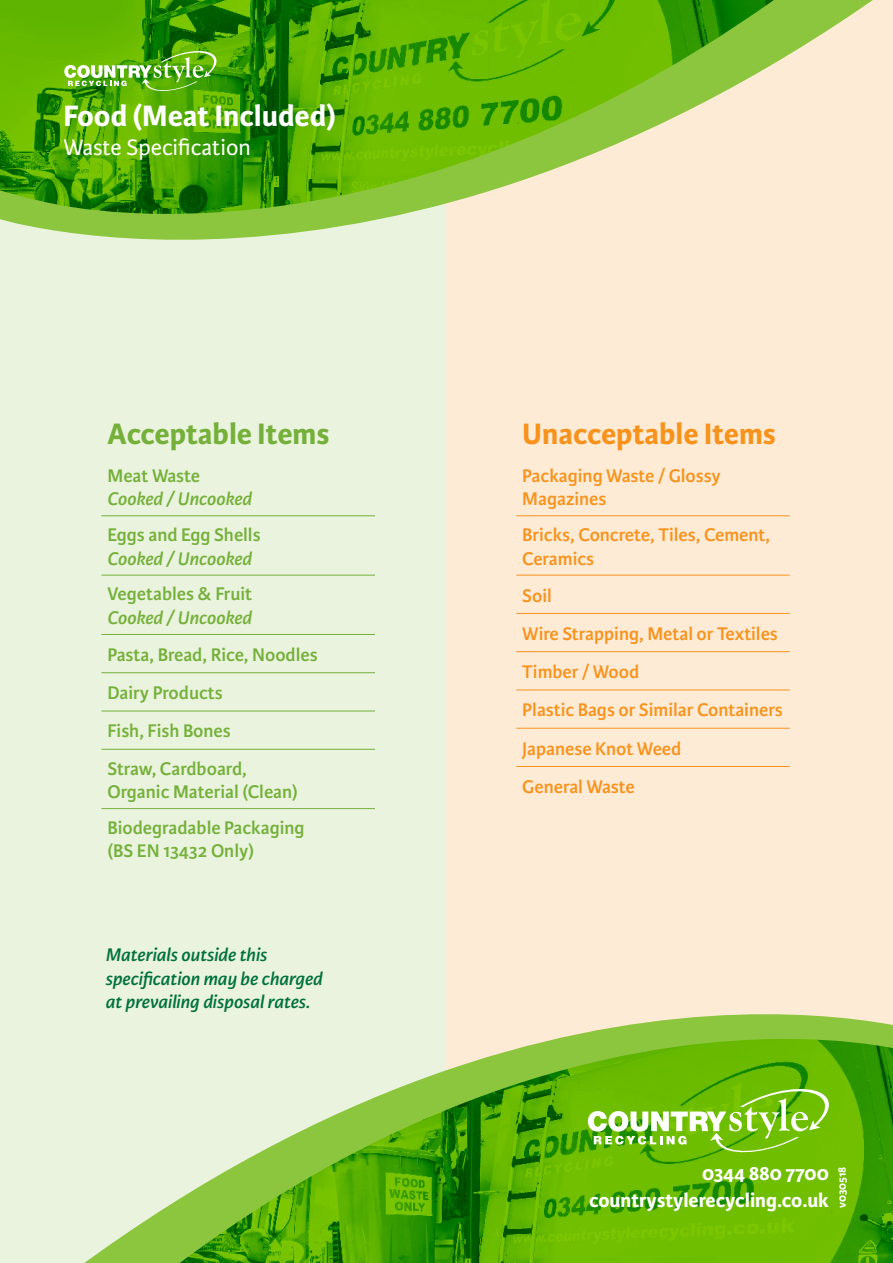
<style>
.page{position:relative;width:893px;height:1263px;background:#fff}
.page>*{position:absolute;margin:0;border:0;box-sizing:border-box;transform-origin:0 0}
.t1{font:700 31.5px "Karmina Sans";color:#fff}
.t2{font:700 31.5px "Karmina Sans";color:#f7931d}
.t3{font:700 31.5px "Karmina Sans";color:#74b03a}
.t4{font:24px "Karmina Sans";color:#fff}
.t5{font:700 21px/26.5px "Karmina Sans";color:#fff;text-align:right}
.t6{font:600 19.5px/38.2px "Karmina Sans";color:#f7931d}
.t7{font:600 19.5px/37.8px "Karmina Sans";color:#74b03a}
.t8{font:italic 600 19.5px/23.4px "Karmina Sans";color:#00713d}
.t9{font:italic 600 19.5px "Karmina Sans";letter-spacing:-.005em;color:#74b03a}
.t10{font:700 12px "Karmina Sans";color:#fff}
</style>
<div class="page">
<div style="left:0;top:0;width:446px;height:1263px;background:#eaf3dd"></div>
<div style="left:446px;top:0;width:447px;height:1263px;background:#feebd6"></div>
<svg style="left:0;top:0;width:873px;height:240px"></svg>
<img style="left:0;top:0;width:774px;height:215px">
<svg style="left:84px;top:1014px;width:809px;height:249px"></svg>
<img style="left:180px;top:1039px;width:713px;height:224px">
<svg style="left:64px;top:51px;width:153px;height:40px;background:#73ba35"></svg>
<hr style="left:102px;top:515px;width:273px;height:1px;background:#74b03a">
<hr style="left:102px;top:575px;width:273px;height:1px;background:#74b03a">
<hr style="left:102px;top:634px;width:273px;height:1px;background:#74b03a">
<hr style="left:102px;top:672px;width:273px;height:1px;background:#74b03a">
<hr style="left:102px;top:711px;width:273px;height:1px;background:#74b03a">
<hr style="left:102px;top:749px;width:273px;height:1px;background:#74b03a">
<hr style="left:102px;top:808px;width:273px;height:1px;background:#74b03a">
<hr style="left:516px;top:515px;width:274px;height:1px;background:#f7931d">
<hr style="left:516px;top:575px;width:274px;height:1px;background:#f7931d">
<hr style="left:516px;top:613px;width:274px;height:1px;background:#f7931d">
<hr style="left:516px;top:651px;width:274px;height:1px;background:#f7931d">
<hr style="left:516px;top:690px;width:274px;height:1px;background:#f7931d">
<hr style="left:516px;top:728px;width:274px;height:1px;background:#f7931d">
<hr style="left:516px;top:766px;width:274px;height:1px;background:#f7931d">
<svg style="left:588px;top:1089px;width:241px;height:63px;background:#87c835"></svg>
<h1 class="t1" style="left:63px;top:104px;width:274px">Food (Meat Included)</h1>
<p class="t4" style="left:63px;top:139px;width:189px">Waste Specification</p>
<h1 class="t3" style="left:108px;top:421px;width:224px">Acceptable Items</h1>
<p class="t7" style="left:108px;top:458px;width:94px">Meat Waste</p>
<p class="t9" style="left:108px;top:491px;width:146px">Cooked / Uncooked</p>
<p class="t7" style="left:108px;top:517px;width:155px">Eggs and Egg Shells</p>
<p class="t9" style="left:108px;top:550px;width:146px">Cooked / Uncooked</p>
<p class="t7" style="left:108px;top:576px;width:146px">Vegetables &amp; Fruit</p>
<p class="t9" style="left:108px;top:609px;width:146px">Cooked / Uncooked</p>
<p class="t7" style="left:108px;top:637px;width:212px">Pasta, Bread, Rice, Noodles<br>Dairy Products<br>Fish, Fish Bones<br>Straw, Cardboard,</p>
<p class="t7" style="left:108px;top:775px;width:199px;line-height:35.8px">Organic Material (Clean)<br>Biodegradable Packaging</p>
<p class="t7" style="left:108px;top:833px;width:148px">(BS EN 13432 Only)</p>
<p class="t8" style="left:106px;top:944px;width:219px">Materials outside this specification may be charged at prevailing disposal rates.</p>
<h1 class="t2" style="left:522px;top:421px;width:255px">Unacceptable Items</h1>
<p class="t6" style="left:522px;top:465px;width:200px;line-height:23.4px">Packaging Waste / Glossy<br>Magazines</p>
<p class="t6" style="left:522px;top:524px;width:249px;line-height:23.4px">Bricks, Concrete, Tiles, Cement,<br>Ceramics</p>
<p class="t6" style="left:522px;top:577px;width:262px">Soil<br>Wire Strapping, Metal or Textiles<br>Timber / Wood<br>Plastic Bags or Similar Containers<br>Japanese Knot Weed<br>General Waste</p>
<p class="t5" style="left:589px;top:1161px;width:241px">0344 880 7700 countrystylerecycling.co.uk</p>
<p class="t10" style="left:837px;top:1208px;width:43px;rotate:-90deg">v030518</p>
</div>
